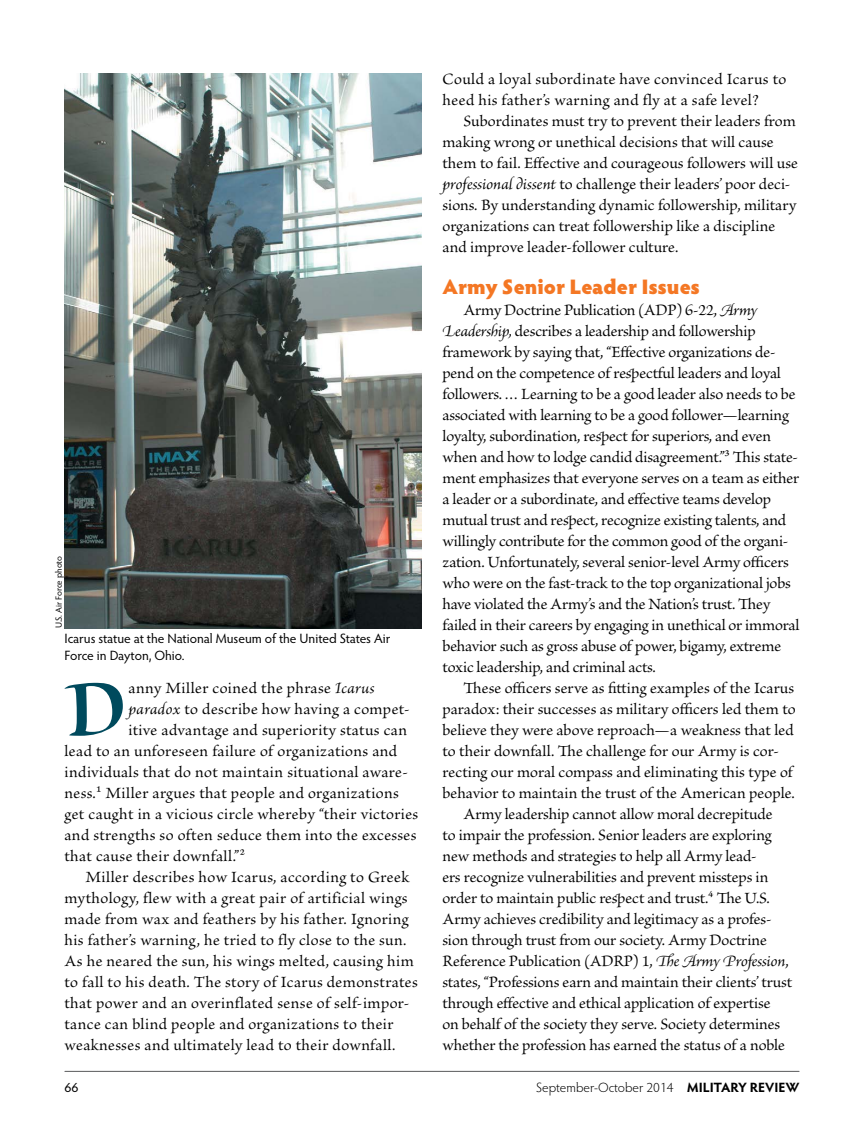
<style>
.page{position:relative;width:864px;height:1134px;background:#fff}
.page>*{position:absolute;margin:0;border:0;box-sizing:border-box;transform-origin:0 0}
.t1{font:87.3px "Brioso Pro Bold Disp";color:#004a5d}
.t2{font:900 21px "Hypatia Sans Pro";color:#f47724}
.t3{font:16.5px/21px "Brioso Pro";color:#000}
.t4{font:16.5px "Brioso Pro";letter-spacing:.025em;color:#000}
.t5{font:16.5px/21px "Brioso Pro";letter-spacing:.02em;color:#000}
.t6{font:16.5px "Brioso Pro";letter-spacing:.03em;color:#000}
.t7{font:13.5px/16.5px "Hypatia Sans Pro";color:#000}
.t8{font:300 13.5px "Hypatia Sans Pro";color:#000}
.t9{font:9px "Hypatia Sans Pro";color:#000}
.s1{font-style:italic}
.s2{font-weight:700}
</style>
<div class="page">
<hr style="left:65px;top:1071px;width:734px;height:1px;background:#58595b">
<img style="left:64px;top:73px;width:358px;height:555px">
<p class="t9" style="left:53px;top:628px;width:74px;rotate:-90deg">U.S. Air Force photo</p>
<p class="t7" style="left:64px;top:630px;width:328px">Icarus statue at the National Museum of the United States Air<br>Force in Dayton, Ohio.</p>
<h1 class="t1" style="left:66px;top:664px;width:62px">D</h1>
<p class="t4" style="left:129px;top:679px;width:248px">anny Miller coined the phrase <span class="s1">Icarus</span></p>
<p class="t4" style="left:129px;top:700px;width:283px"><span class="s1">paradox</span> to describe how having a compet-</p>
<p class="t5" style="left:129px;top:720px;width:280px">itive advantage and superiority status can</p>
<p class="t5" style="left:65px;top:741px;width:334px">lead to an unforeseen failure of organizations and</p>
<p class="t5" style="left:65px;top:762px;width:345px">individuals that do not maintain situational aware-</p>
<p class="t4" style="left:65px;top:784px;width:336px">ness.1 Miller argues that people and organizations</p>
<p class="t4" style="left:65px;top:805px;width:355px">get caught in a vicious circle whereby “their victories</p>
<p class="t4" style="left:65px;top:826px;width:354px">and strengths so often seduce them into the excesses</p>
<p class="t5" style="left:65px;top:846px;width:182px">that cause their downfall.”2</p>
<p class="t6" style="left:86px;top:868px;width:325px">Miller describes how Icarus, according to Greek</p>
<p class="t6" style="left:65px;top:889px;width:345px">mythology, flew with a great pair of artificial wings</p>
<p class="t5" style="left:65px;top:909px;width:346px">made from wax and feathers by his father. Ignoring</p>
<p class="t4" style="left:65px;top:931px;width:343px">his father’s warning, he tried to fly close to the sun.</p>
<p class="t4" style="left:65px;top:952px;width:351px">As he neared the sun, his wings melted, causing him</p>
<p class="t5" style="left:65px;top:972px;width:355px">to fall to his death. The story of Icarus demonstrates</p>
<p class="t4" style="left:65px;top:994px;width:346px">that power and an overinflated sense of self-impor-</p>
<p class="t4" style="left:65px;top:1015px;width:331px">tance can blind people and organizations to their</p>
<p class="t5" style="left:65px;top:1035px;width:332px">weaknesses and ultimately lead to their downfall.</p>
<p class="t5" style="left:443px;top:69px;width:345px">Could a loyal subordinate have convinced Icarus to heed his father’s warning and fly at a safe level?</p>
<p class="t3" style="left:443px;top:111px;width:357px;text-indent:21px">Subordinates must try to prevent their leaders from making wrong or unethical decisions that will cause them to fail. Effective and courageous followers will use <span class="s1">professional dissent</span> to challenge their leaders’ poor deci&shy;sions. By understanding dynamic followership, military organizations can treat followership like a discipline and improve leader-follower culture.</p>
<p class="t2" style="left:442px;top:271px;width:259px">Army Senior Leader Issues</p>
<p class="t3" style="left:442px;top:300px;width:358px;text-indent:21px">Army Doctrine Publication (ADP) 6-22, <span class="s1">Army Leadership,</span> describes a leadership and followership framework by saying that, “Effective organizations de&shy;pend on the competence of respectful leaders and loyal followers. … Learning to be a good leader also needs to be associated with learning to be a good follower—learning loyalty, subordination, respect for superiors, and even when and how to lodge candid disagreement.”3 This state&shy;ment emphasizes that everyone serves on a team as either a leader or a subordinate, and effective teams develop mutual trust and respect, recognize existing talents, and willingly contribute for the common good of the organi&shy;zation. Unfortunately, several senior-level Army officers who were on the fast-track to the top organizational jobs have violated the Army’s and the Nation’s trust. They failed in their careers by engaging in unethical or immoral behavior such as gross abuse of power, bigamy, extreme toxic leadership, and criminal acts.</p>
<p class="t3" style="left:463px;top:678px;width:332px">These officers serve as fitting examples of the Icarus</p>
<p class="t3" style="left:442px;top:699px;width:355px">paradox: their successes as military officers led them to</p>
<p class="t3" style="left:442px;top:720px;width:353px">believe they were above reproach—a weakness that led</p>
<p class="t3" style="left:442px;top:741px;width:338px">to their downfall. The challenge for our Army is cor-</p>
<p class="t3" style="left:442px;top:762px;width:352px">recting our moral compass and eliminating this type of</p>
<p class="t3" style="left:442px;top:783px;width:354px">behavior to maintain the trust of the American people.</p>
<p class="t3" style="left:463px;top:804px;width:310px">Army leadership cannot allow moral decrepitude</p>
<p class="t3" style="left:442px;top:825px;width:330px">to impair the profession. Senior leaders are exploring</p>
<p class="t3" style="left:442px;top:846px;width:316px">new methods and strategies to help all Army lead-</p>
<p class="t3" style="left:442px;top:867px;width:327px">ers recognize vulnerabilities and prevent missteps in</p>
<p class="t3" style="left:442px;top:888px;width:329px">order to maintain public respect and trust.4 The U.S.</p>
<p class="t3" style="left:442px;top:909px;width:331px">Army achieves credibility and legitimacy as a profes-</p>
<p class="t3" style="left:442px;top:930px;width:326px">sion through trust from our society. Army Doctrine</p>
<p class="t3" style="left:442px;top:951px;width:348px">Reference Publication (ADRP) 1, <span class="s1">The Army Profession</span>,</p>
<p class="t3" style="left:442px;top:972px;width:351px">states, “Professions earn and maintain their clients’ trust</p>
<p class="t3" style="left:442px;top:993px;width:329px">through effective and ethical application of expertise</p>
<p class="t3" style="left:442px;top:1014px;width:339px">on behalf of the society they serve. Society determines</p>
<p class="t3" style="left:442px;top:1035px;width:344px">whether the profession has earned the status of a noble</p>
<p class="t7" style="left:64px;top:1079px;width:15px">66</p>
<p class="t8" style="left:536px;top:1079px;width:265px">September-October 2014 <span class="s2">MILITARY REVIEW</span></p>
</div>
